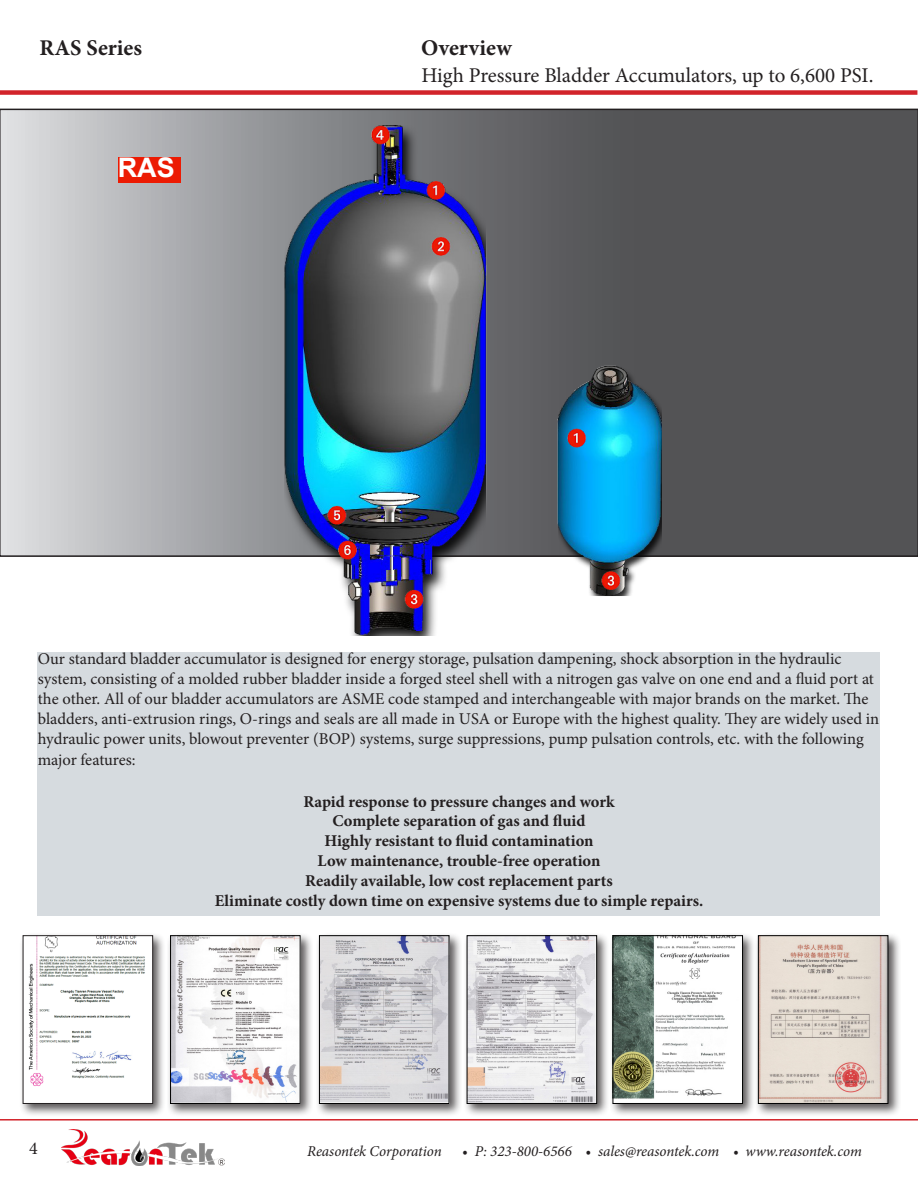
<style>
.page{position:relative;width:918px;height:1188px;background:#fff}
.page>*{position:absolute;margin:0;border:0;box-sizing:border-box;transform-origin:0 0}
.t1{font:700 27px "Arial";color:#fff}
.sub_heading1{font:700 22.5px "Minion Pro";color:#231f20}
.sub_heading2{font:700 22.5px "Minion Pro";letter-spacing:.01em;color:#231f20}
.heading{font:21px "Minion Pro";color:#231f20}
.t2{font:18px "Minion Pro";color:#231f20}
.REASONTEK_HEADING1{font:16.5px/19.8px "Minion Pro";color:#231f20}
.REASONTEK_HEADING1-2{font:700 16.5px "Minion Pro";color:#231f20}
.t3{font:italic 15px "Minion Pro";letter-spacing:-.005em;color:#231f20}
</style>
<div class="page">
<img style="left:61px;top:1130px;width:164px;height:36px">
<hr style="left:0;top:1119px;width:918px;height:2px;background:#d2232a">
<svg style="left:0;top:109px;width:918px;height:448px;background:#858588"></svg>
<img style="left:285px;top:125px;width:376px;height:510px">
<div style="left:38px;top:652px;width:842px;height:264px;background:#d6dbdf"></div>
<div style="left:118px;top:157px;width:62px;height:25px;background:#ec1b03"></div>
<div style="left:19px;top:932px;width:147px;height:185px;background:#231f20;opacity:.75"></div>
<img style="left:25px;top:937px;width:126px;height:165px">
<div style="left:23px;top:935px;width:130px;height:169px;border:1px solid #231f20"></div>
<div style="left:167px;top:932px;width:147px;height:185px;background:#231f20;opacity:.75"></div>
<img style="left:172px;top:937px;width:127px;height:165px">
<div style="left:170px;top:935px;width:131px;height:169px;border:1px solid #000"></div>
<div style="left:316px;top:932px;width:146px;height:185px;background:#231f20;opacity:.75"></div>
<img style="left:321px;top:937px;width:126px;height:165px">
<div style="left:319px;top:935px;width:130px;height:169px;border:1px solid #000"></div>
<div style="left:463px;top:932px;width:147px;height:185px;background:#231f20;opacity:.75"></div>
<img style="left:469px;top:937px;width:126px;height:165px">
<div style="left:467px;top:935px;width:130px;height:169px;border:1px solid #000"></div>
<div style="left:609px;top:932px;width:147px;height:185px;background:#231f20;opacity:.75"></div>
<img style="left:615px;top:937px;width:126px;height:165px">
<div style="left:613px;top:935px;width:130px;height:169px;border:1px solid #000"></div>
<div style="left:755px;top:932px;width:146px;height:185px;background:#231f20;opacity:.75"></div>
<img style="left:760px;top:937px;width:126px;height:165px">
<div style="left:758px;top:935px;width:130px;height:169px;border:1px solid #000"></div>
<div style="left:0;top:90px;width:917px;height:5px;background:#d2232a"></div>
<p class="sub_heading1" style="left:40px;top:32px;width:104px">RAS Series</p>
<p class="sub_heading2" style="left:421px;top:32px;width:92px">Overview</p>
<p class="heading" style="left:421px;top:61px;width:454px">High Pressure Bladder Accumulators, up to 6,600 PSI.</p>
<p class="t1" style="left:118px;top:148px;width:58px">RAS</p>
<p class="REASONTEK_HEADING1" style="left:38px;top:649px;width:843px">Our standard bladder accumulator is designed for energy storage, pulsation dampening, shock absorption in the hydraulic system, consisting of a molded rubber bladder inside a forged steel shell with a nitrogen gas valve on one end and a fluid port at the other. All of our bladder accumulators are ASME code stamped and interchangeable with major brands on the market. The bladders, anti-extrusion rings, O-rings and seals are all made in USA or Europe with the highest quality. They are widely used in hydraulic power units, blowout preventer (BOP) systems, surge suppressions, pump pulsation controls, etc. with the following</p>
<p class="REASONTEK_HEADING1" style="left:38px;top:750px;width:99px">major features:</p>
<p class="REASONTEK_HEADING1-2" style="left:303px;top:790px;width:313px">Rapid response to pressure changes and work</p>
<p class="REASONTEK_HEADING1-2" style="left:332px;top:809px;width:255px">Complete separation of gas and fluid</p>
<p class="REASONTEK_HEADING1-2" style="left:324px;top:829px;width:271px">Highly resistant to fluid contamination</p>
<p class="REASONTEK_HEADING1-2" style="left:318px;top:849px;width:284px">Low maintenance, trouble-free operation</p>
<p class="REASONTEK_HEADING1-2" style="left:305px;top:869px;width:309px">Readily available, low cost replacement parts</p>
<p class="REASONTEK_HEADING1-2" style="left:215px;top:889px;width:490px">Eliminate costly down time on expensive systems due to simple repairs.</p>
<p class="t2" style="left:29px;top:1136px;width:10px">4</p>
<p class="t3" style="left:307px;top:1141px;width:136px">Reasontek Corporation</p>
<p class="t3" style="left:462px;top:1141px;width:401px">• P: 323-800-6566 • sales@reasontek.com • www.reasontek.com</p>
</div>
